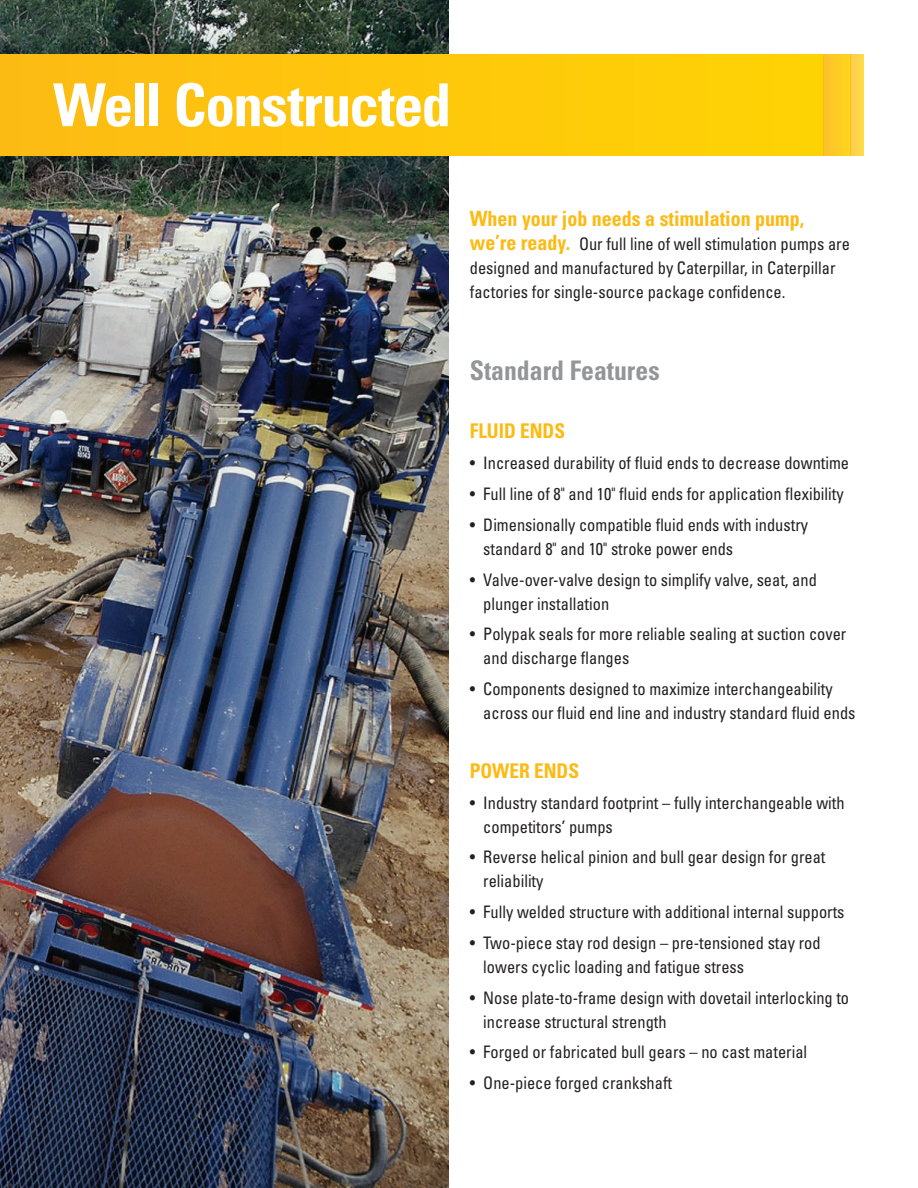
<style>
.page{position:relative;width:918px;height:1188px;background:#fff}
.page>*{position:absolute;margin:0;border:0;box-sizing:border-box;transform-origin:0 0}
.t1{font:700 condensed 59.25px "Univers";letter-spacing:-.025em;color:#fff}
.t2{font:700 condensed 27px "Univers";color:#939598;scale:.95 1}
.t3{font:700 condensed 21px "Univers";color:#fcba13;scale:.95 1}
.t4{font:700 condensed 20.25px "Univers";color:#fcba13;scale:.95 1}
.t5{font:condensed 17.25px/24px "Univers";color:#231f20;scale:.95 1}
.s1{font-weight:700;font-size:21px;color:#fcba13}
</style>
<div class="page">
<img style="left:0;top:0;width:448px;height:1188px">
<div style="left:0;top:54px;width:824px;height:101px;background:#fec70c"></div>
<div style="left:824px;top:54px;width:26px;height:101px;background:#fecb24"></div>
<div style="left:850px;top:54px;width:14px;height:101px;background:#fed349"></div>
<h1 class="t1" style="left:53px;top:69px;width:399px">Well Constructed</h1>
<p class="t3" style="left:470px;top:206px;width:353px">When your job needs a stimulation pump,</p>
<p class="t5" style="left:470px;top:232px;width:402px"><span class="s1">we’re ready.</span> Our full line of well stimulation pumps are designed and manufactured by Caterpillar, in Caterpillar factories for single-source package confidence.</p>
<h2 class="t2" style="left:470px;top:354px;width:201px">Standard Features</h2>
<p class="t4" style="left:470px;top:419px;width:20px">Fluid</p>
<p class="t4" style="left:520px;top:419px;width:23px">Ends</p>
<p class="t5" style="left:470px;top:451px;width:401px">• Increased durability of fluid ends to decrease downtime</p>
<p class="t5" style="left:470px;top:482px;width:395px">• Full line of 8" and 10" fluid ends for application flexibility</p>
<p class="t5" style="left:483px;top:512px;width:343px;text-indent:-14px">• Dimensionally compatible fluid ends with industry standard 8" and 10" stroke power ends</p>
<p class="t5" style="left:483px;top:567px;width:353px;text-indent:-14px">• Valve-over-valve design to simplify valve, seat, and plunger installation</p>
<p class="t5" style="left:483px;top:622px;width:384px;text-indent:-14px">• Polypak seals for more reliable sealing at suction cover and discharge flanges</p>
<p class="t5" style="left:483px;top:677px;width:393px;text-indent:-14px">• Components designed to maximize interchangeability across our fluid end line and industry standard fluid ends</p>
<p class="t4" style="left:470px;top:758px;width:25px">Power</p>
<p class="t4" style="left:534px;top:758px;width:23px">Ends</p>
<p class="t5" style="left:483px;top:790px;width:382px;text-indent:-14px">• Industry standard footprint – fully interchangeable with competitors’ pumps</p>
<p class="t5" style="left:483px;top:845px;width:362px;text-indent:-14px">• Reverse helical pinion and bull gear design for great reliability</p>
<p class="t5" style="left:470px;top:900px;width:396px">• Fully welded structure with additional internal supports</p>
<p class="t5" style="left:483px;top:930px;width:357px;text-indent:-14px">• Two-piece stay rod design – pre-tensioned stay rod lowers cyclic loading and fatigue stress</p>
<p class="t5" style="left:483px;top:985px;width:387px;text-indent:-14px">• Nose plate-to-frame design with dovetail interlocking to increase structural strength</p>
<p class="t5" style="left:470px;top:1040px;width:357px">• Forged or fabricated bull gears – no cast material</p>
<p class="t5" style="left:470px;top:1071px;width:215px">• One-piece forged crankshaft</p>
</div>
